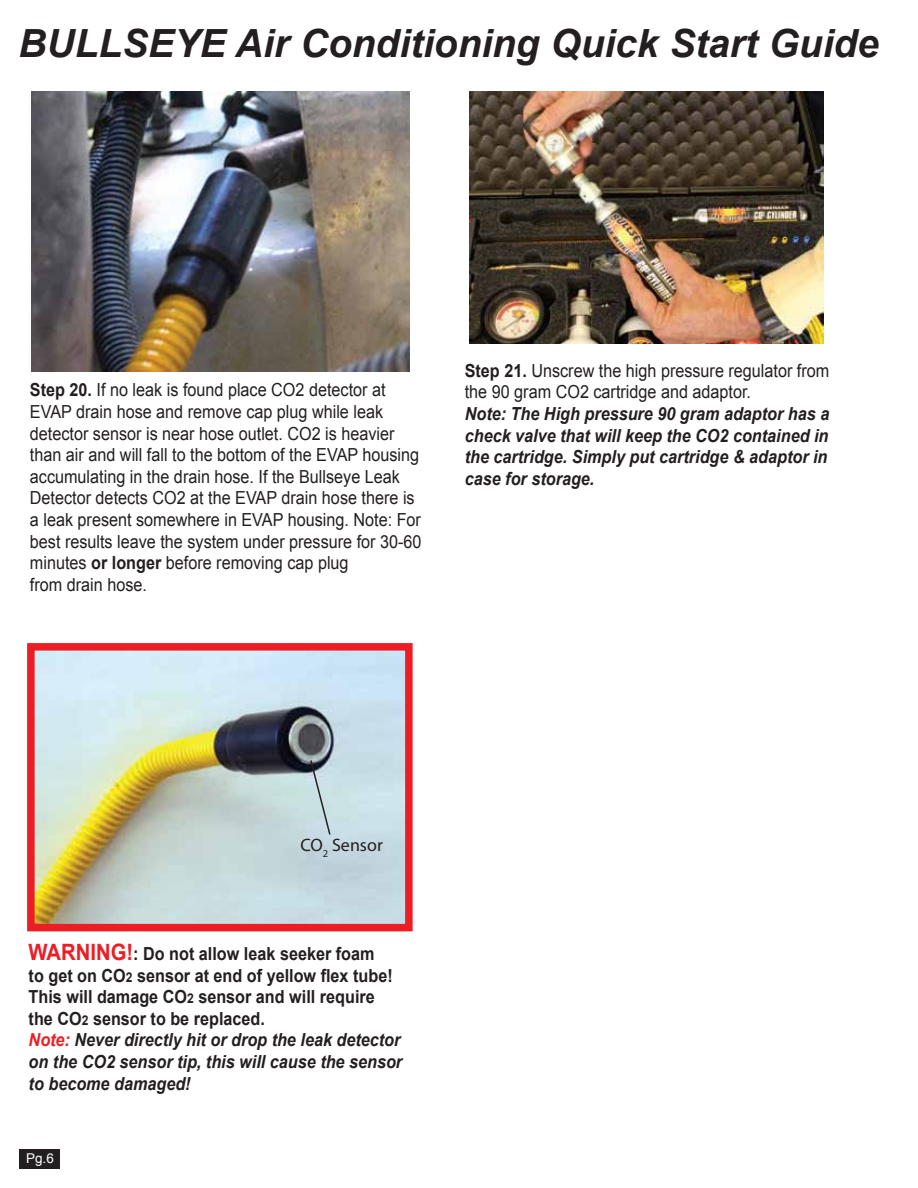
<style>
.page{position:relative;width:918px;height:1188px;background:#fff}
.page>*{position:absolute;margin:0;border:0;box-sizing:border-box;transform-origin:0 0}
.t1{font:italic 700 38.85px "Arial";color:#231f20}
.t2{font:18px/21.6px "Arial";color:#231f20;scale:.9 1}
.t3{font:700 18px/21.6px "Arial";color:#231f20;scale:.9 1}
.t4{font:italic 700 18px/21.6px "Arial";color:#231f20;text-align:justify;scale:.9 1}
.t5{font:18px "Myriad Pro";color:#231f20}
.t6{font:13.5px "Arial";color:#fff}
.s1{font-weight:700}
.s2{font-size:22.5px;color:#ed1d24}
.s3{font-size:13.5px}
.s4{font-style:italic;color:#ed1d24}
.s5{font-style:italic}
</style>
<div class="page">
<img style="left:36px;top:652px;width:368px;height:270px">
<div style="left:27px;top:643px;width:386px;height:288px;border:8px solid #ed1d24"></div>
<svg style="left:309px;top:759px;width:23px;height:77px;background:#b1c4ca"></svg>
<img style="left:32px;top:91px;width:378px;height:281px">
<div style="left:19px;top:1149px;width:41px;height:19px;background:#231f20"></div>
<img style="left:470px;top:91px;width:353px;height:252px">
<h1 class="t1" style="left:19px;top:17px;width:862px">BULLSEYE Air Conditioning Quick Start Guide</h1>
<p class="t2" style="left:30px;top:379px;width:437px"><span class="s1">Step 20.</span> If no leak is found place CO2 detector at EVAP drain hose and remove cap plug while leak detector sensor is near hose outlet. CO2 is heavier than air and will fall to the bottom of the EVAP housing accumulating in the drain hose. If the Bullseye Leak Detector detects CO2 at the EVAP drain hose there is a leak present somewhere in EVAP housing. Note: For best results leave the system under pressure for 30-60 minutes <span class="s1">or longer</span> before removing cap plug<br>from drain hose.</p>
<p class="t2" style="left:465px;top:360px;width:407px"><span class="s1">Step 21.</span> Unscrew the high pressure regulator from the 90 gram CO2 cartridge and adaptor.</p>
<p class="t4" style="left:465px;top:403px;width:407px">Note: The High pressure 90 gram adaptor has a check valve that will keep the CO2 contained in the cartridge. Simply put cartridge &amp; adaptor in case for storage.</p>
<p class="t5" style="left:300px;top:834px;width:84px">CO<sub>2</sub> Sensor</p>
<p class="t3" style="left:29px;top:943px;width:417px"><span class="s2">WARNING!</span>: Do not allow leak seeker foam<br>to get on CO<span class="s3">2</span> sensor at end of yellow flex tube!<br>This will damage CO<span class="s3">2</span> sensor and will require the CO<span class="s3">2</span> sensor to be replaced.<br><span class="s4">Note:</span> <span class="s5">Never directly hit or drop the leak detector on the CO2 sensor tip, this will cause the sensor to become damaged!</span></p>
<p class="t6" style="left:26px;top:1149px;width:29px">Pg.6</p>
</div>
